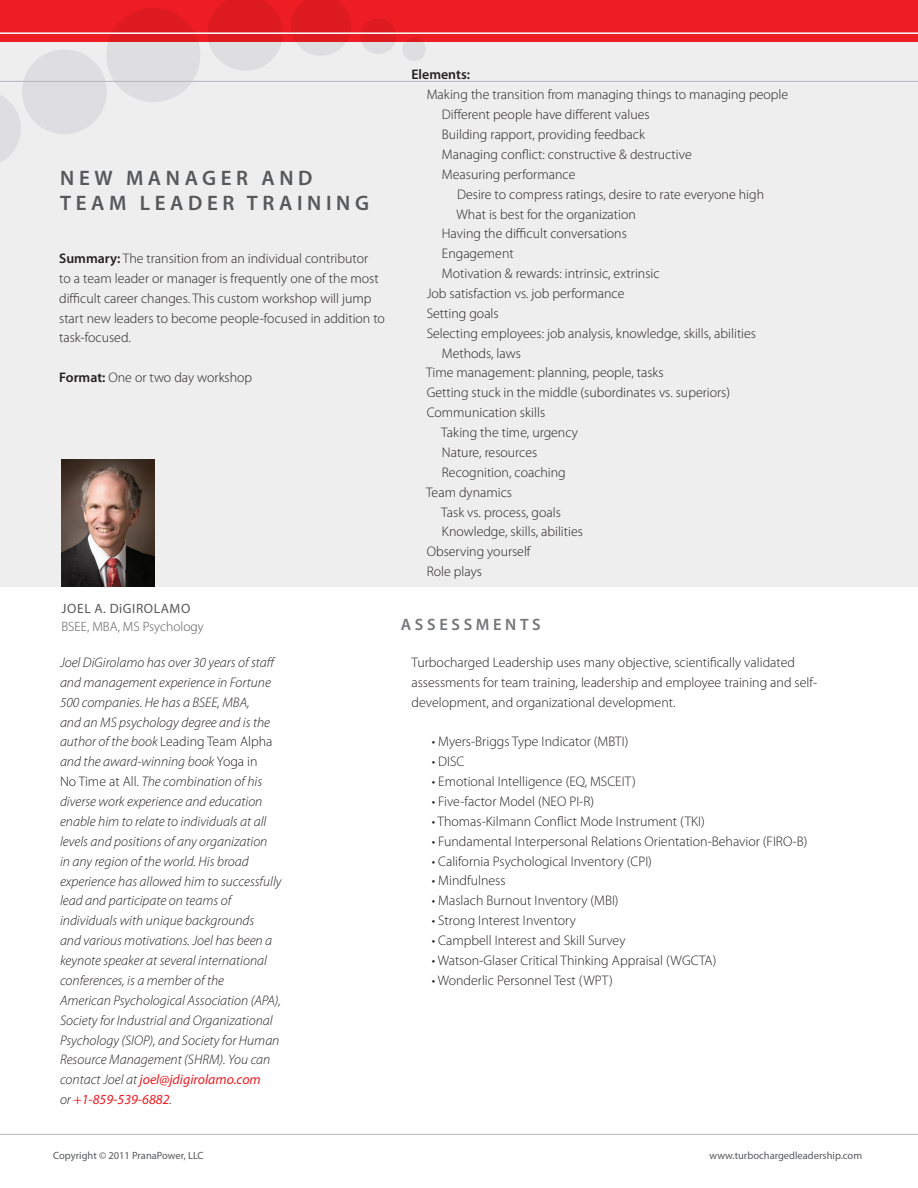
<style>
.page{position:relative;width:918px;height:1188px;background:#fff}
.page>*{position:absolute;margin:0;border:0;box-sizing:border-box;transform-origin:0 0}
.t1{font:600 21px "Myriad Pro";letter-spacing:.22em;color:#57585a}
.t2{font:600 16.5px "Myriad Pro";letter-spacing:.22em;color:#757679}
.t3{font:300 13.8px/19.8px "Myriad Pro";color:#231f20}
.t4{font:italic 300 13.8px/19.8px "Myriad Pro";color:#231f20}
.t5{font:600 13.8px "Myriad Pro";color:#231f20}
.t6{font:300 13.5px "Myriad Pro";color:#57585a}
.t7{font:13.5px "Myriad Pro";letter-spacing:.045em;color:#57585a}
.t8{font:10.5px "Myriad Pro";color:#57585a}
.s1{font-weight:600}
.s2{font-style:normal}
.s3{font-weight:400;color:#ee1d23}
</style>
<div class="page">
<div style="left:0;top:38px;width:918px;height:548px;background:#eeeeef"></div>
<div style="left:0;top:0;width:918px;height:41px;background:#ee1d23"></div>
<svg style="left:0;top:0;width:426px;height:162px"></svg>
<hr style="left:0;top:32px;width:918px;height:2px;background:#fff">
<hr style="left:0;top:81px;width:918px;height:1px;background:#b6b7bb">
<hr style="left:0;top:1134px;width:918px;height:1px;background:#b6b7bb">
<img style="left:62px;top:460px;width:93px;height:126px">
<h1 class="t1" style="left:60px;top:164px;width:142px">NE W MANAGER</h1>
<h1 class="t1" style="left:261px;top:164px;width:50px">AND</h1>
<h1 class="t1" style="left:60px;top:189px;width:16px">TEA</h1>
<h1 class="t1" style="left:109px;top:189px;width:47px">M LEADER</h1>
<h1 class="t1" style="left:247px;top:189px;width:15px">TRAI</h1>
<h1 class="t1" style="left:307px;top:189px;width:61px">NI NG</h1>
<p class="t3" style="left:59px;top:248px;width:327px"><span class="s1">Summary:</span> The transition from an individual contributor<br>to a team leader or manager is frequently one of the most difficult career changes. This custom workshop will jump start new leaders to become people-focused in addition to task-focused.</p>
<p class="t3" style="left:59px;top:368px;width:195px"><span class="s1">Format:</span> One or two day workshop</p>
<p class="t7" style="left:62px;top:601px;width:130px">Joel A. DiGirolamo</p>
<p class="t6" style="left:61px;top:619px;width:144px">BSEE, MBA, MS Psychology</p>
<p class="t4" style="left:60px;top:652px;width:223px">Joel DiGirolamo has over 30 years of staff and management experience in Fortune 500 companies. He has a BSEE, MBA,<br>and an MS psychology degree and is the author of the book <span class="s2">Leading Team Alpha </span>and the award-winning book <span class="s2">Yoga in<br>No Time at All</span>. The combination of his diverse work experience and education enable him to relate to individuals at all levels and positions of any organization<br>in any region of the world. His broad experience has allowed him to successfully lead and participate on teams of individuals with unique backgrounds<br>and various motivations. Joel has been a keynote speaker at several international conferences, is a member of the<br>American Psychological Association (APA), Society for Industrial and Organizational Psychology (SIOP), and Society for Human Resource Management (SHRM). You can contact Joel at <span class="s3">joel@jdigirolamo.com<br></span>or <span class="s3">+1-859-539-6882</span>.</p>
<p class="t5" style="left:412px;top:66px;width:60px">Elements:</p>
<p class="t3" style="left:427px;top:85px;width:363px">Making the transition from managing things to managing people</p>
<p class="t3" style="left:442px;top:105px;width:209px">Different people have different values</p>
<p class="t3" style="left:442px;top:124px;width:204px">Building rapport, providing feedback</p>
<p class="t3" style="left:442px;top:144px;width:251px">Managing conflict: constructive &amp; destructive</p>
<p class="t3" style="left:442px;top:164px;width:135px">Measuring performance</p>
<p class="t3" style="left:457px;top:184px;width:309px">Desire to compress ratings, desire to rate everyone high</p>
<p class="t3" style="left:457px;top:204px;width:181px">What is best for the organization</p>
<p class="t3" style="left:442px;top:224px;width:187px">Having the difficult conversations</p>
<p class="t3" style="left:442px;top:244px;width:73px">Engagement</p>
<p class="t3" style="left:442px;top:263px;width:219px">Motivation &amp; rewards: intrinsic, extrinsic</p>
<p class="t3" style="left:427px;top:283px;width:199px">Job satisfaction vs. job performance</p>
<p class="t3" style="left:427px;top:303px;width:74px">Setting goals</p>
<p class="t3" style="left:427px;top:323px;width:331px">Selecting employees: job analysis, knowledge, skills, abilities</p>
<p class="t3" style="left:442px;top:343px;width:81px">Methods, laws</p>
<p class="t3" style="left:426px;top:363px;width:239px">Time management: planning, people, tasks</p>
<p class="t3" style="left:427px;top:383px;width:305px">Getting stuck in the middle (subordinates vs. superiors)</p>
<p class="t3" style="left:427px;top:403px;width:120px">Communication skills</p>
<p class="t3" style="left:441px;top:422px;width:138px">Taking the time, urgency</p>
<p class="t3" style="left:442px;top:442px;width:97px">Nature, resources</p>
<p class="t3" style="left:442px;top:462px;width:125px">Recognition, coaching</p>
<p class="t3" style="left:426px;top:482px;width:87px">Team dynamics</p>
<p class="t3" style="left:441px;top:502px;width:121px">Task vs. process, goals</p>
<p class="t3" style="left:442px;top:522px;width:143px">Knowledge, skills, abilities</p>
<p class="t3" style="left:427px;top:542px;width:105px">Observing yourself</p>
<p class="t3" style="left:427px;top:562px;width:57px">Role plays</p>
<p class="t2" style="left:401px;top:614px;width:141px">Assessmen ts</p>
<p class="t3" style="left:412px;top:652px;width:407px">Turbocharged Leadership uses many objective, scientifically validated assessments for team training, leadership and employee training and self&shy;development, and organizational development.</p>
<p class="t3" style="left:432px;top:732px;width:198px">• Myers-Briggs Type Indicator (MBTI)</p>
<p class="t3" style="left:432px;top:752px;width:34px">• DISC</p>
<p class="t3" style="left:432px;top:771px;width:206px">• Emotional Intelligence (EQ, MSCEIT)</p>
<p class="t3" style="left:432px;top:791px;width:164px">• Five-factor Model (NEO PI-R)</p>
<p class="t3" style="left:432px;top:811px;width:275px">• Thomas-Kilmann Conflict Mode Instrument (TKI)</p>
<p class="t3" style="left:432px;top:831px;width:377px">• Fundamental Interpersonal Relations Orientation-Behavior (FIRO-B)</p>
<p class="t3" style="left:432px;top:851px;width:222px">• California Psychological Inventory (CPI)</p>
<p class="t3" style="left:432px;top:871px;width:75px">• Mindfulness</p>
<p class="t3" style="left:432px;top:891px;width:188px">• Maslach Burnout Inventory (MBI)</p>
<p class="t3" style="left:432px;top:911px;width:146px">• Strong Interest Inventory</p>
<p class="t3" style="left:432px;top:930px;width:195px">• Campbell Interest and Skill Survey</p>
<p class="t3" style="left:432px;top:950px;width:286px">• Watson-Glaser Critical Thinking Appraisal (WGCTA)</p>
<p class="t3" style="left:432px;top:970px;width:183px">• Wonderlic Personnel Test (WPT)</p>
<p class="t8" style="left:53px;top:1149px;width:152px">Copyright © 2011 PranaPower, LLC</p>
<p class="t8" style="left:710px;top:1149px;width:154px">www.turbochargedleadership.com</p>
</div>
